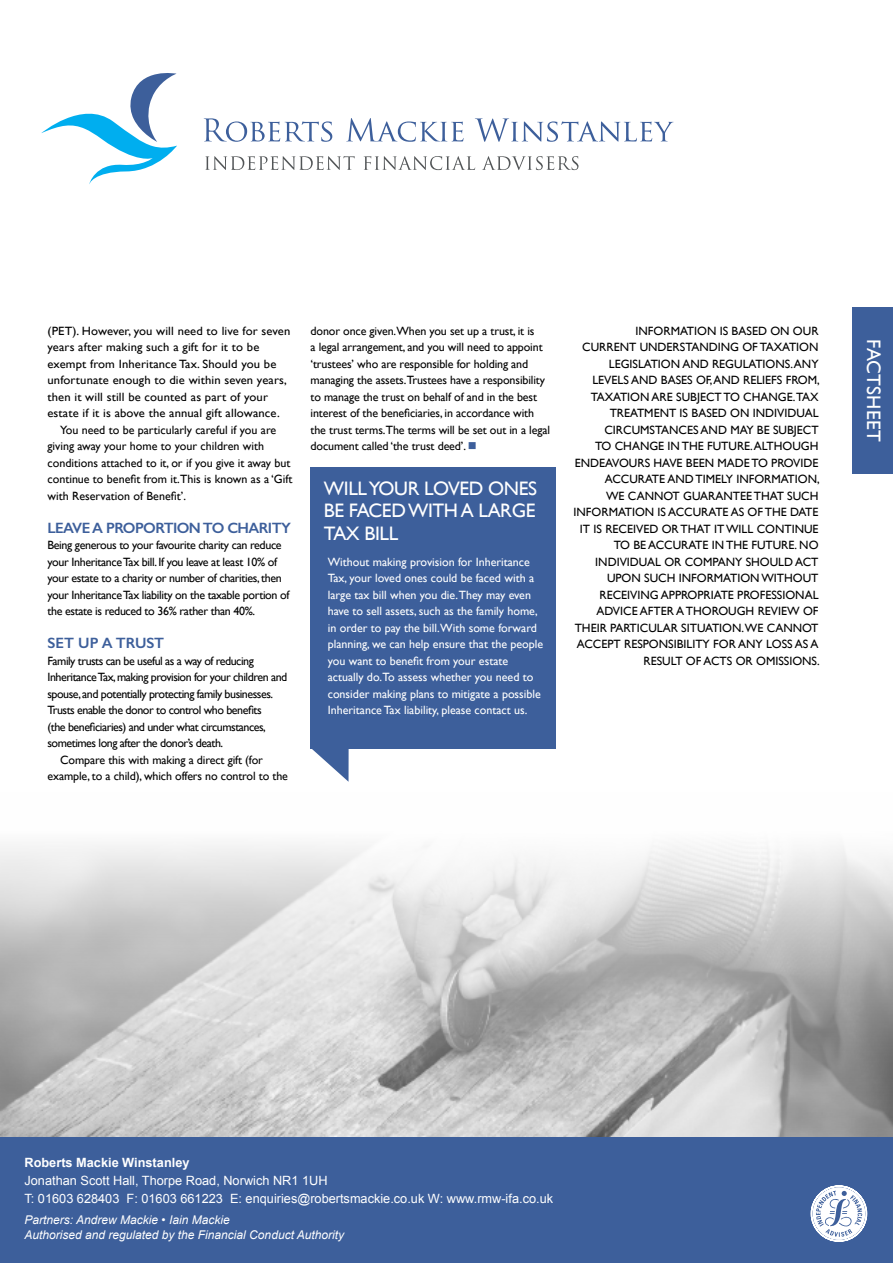
<style>
.page{position:relative;width:893px;height:1263px;background:#fff}
.page>*{position:absolute;margin:0;border:0;box-sizing:border-box;transform-origin:0 0}
.t1{font:19.5px/22.5px "Gill Sans";letter-spacing:-.02em;color:#fff;text-align:justify}
.t2{font:19.5px "Gill Sans";letter-spacing:.01em;color:#fff}
.t3{font:600 15px "Gill Sans";letter-spacing:-.04em;color:#3d5f9b}
.t4{font:600 15px "Gill Sans";color:#3d5f9b}
.t5{font:12.75px/18px "Arial";color:#fff}
.t6{font:700 12.75px "Arial";color:#fff}
.t7{font:12px/16.5px "Gill Sans";letter-spacing:-.01em;color:#000}
.t8{font:12px/16.5px "Gill Sans";color:#fff}
.t9{font:12px "Gill Sans";letter-spacing:-.04em;color:#000}
.t10{font:12px "Gill Sans";letter-spacing:.01em;color:#000;scale:1.05 1}
.t11{font:12px/16.5px "Gill Sans";letter-spacing:-.03em;color:#000}
.t12{font:italic 12px/15px "Arial";color:#fff}
.s1{color:#3d5f9b}
</style>
<div class="page">
<div style="left:853px;top:307px;width:40px;height:166px;background:#3d5f9b"></div>
<svg style="left:311px;top:748px;width:38px;height:34px"></svg>
<div style="left:311px;top:467px;width:245px;height:281px;background:#3d5f9b"></div>
<img style="left:0;top:845px;width:893px;height:292px">
<div style="left:0;top:1137px;width:893px;height:126px;background:#3d5f9b"></div>
<svg style="left:810px;top:1185px;width:58px;height:57px"></svg>
<svg style="left:41px;top:73px;width:136px;height:111px"></svg>
<svg style="left:204px;top:118px;width:128px;height:24px"></svg>
<svg style="left:346px;top:118px;width:117px;height:24px"></svg>
<svg style="left:475px;top:118px;width:198px;height:24px"></svg>
<svg style="left:205px;top:156px;width:150px;height:14px"></svg>
<svg style="left:364px;top:156px;width:111px;height:14px"></svg>
<svg style="left:482px;top:156px;width:96px;height:14px"></svg>
<p class="t10" style="left:48px;top:323px;width:233px">(PET). However, you will need to live for seven</p>
<p class="t10" style="left:48px;top:340px;width:203px">years after making such a gift for it to be</p>
<p class="t10" style="left:48px;top:356px;width:219px">exempt from Inheritance Tax. Should you be</p>
<p class="t10" style="left:48px;top:373px;width:229px">unfortunate enough to die within seven years,</p>
<p class="t10" style="left:48px;top:389px;width:212px">then it will still be counted as part of your</p>
<p class="t10" style="left:48px;top:406px;width:223px">estate if it is above the annual gift allowance.</p>
<p class="t7" style="left:60px;top:421px;width:218px">You need to be particularly careful if you are</p>
<p class="t7" style="left:47px;top:438px;width:218px">giving away your home to your children with</p>
<p class="t7" style="left:47px;top:454px;width:244px">conditions attached to it, or if you give it away but</p>
<p class="t7" style="left:47px;top:471px;width:246px">continue to benefit from it.This is known as a ‘Gift</p>
<p class="t7" style="left:47px;top:487px;width:140px">with Reservation of Benefit’.</p>
<p class="t3" style="left:48px;top:518px;width:245px">LEAVE A PROPORTION TO CHARITY</p>
<p class="t11" style="left:48px;top:537px;width:243px">Being generous to your favourite charity can reduce your Inheritance Tax bill. If you leave at least 10% of your estate to a charity or number of charities, then your Inheritance Tax liability on the taxable portion of the estate is reduced to 36% rather than 40%.</p>
<p class="t4" style="left:48px;top:634px;width:118px">SET UP A TRUST</p>
<p class="t9" style="left:48px;top:653px;width:208px">Family trusts can be useful as a way of reducing</p>
<p class="t9" style="left:48px;top:670px;width:241px">Inheritance Tax, making provision for your children and</p>
<p class="t9" style="left:48px;top:686px;width:227px">spouse, and potentially protecting family businesses.</p>
<p class="t9" style="left:48px;top:703px;width:216px">Trusts enable the donor to control who benefits</p>
<p class="t9" style="left:48px;top:719px;width:220px">(the beneficiaries) and under what circumstances,</p>
<p class="t9" style="left:48px;top:736px;width:177px">sometimes long after the donor’s death.</p>
<p class="t7" style="left:60px;top:751px;width:204px">Compare this with making a direct gift (for</p>
<p class="t7" style="left:48px;top:768px;width:242px">example, to a child), which offers no control to the</p>
<p class="t7" style="left:311px;top:322px;width:241px">donor once given.When you set up a trust, it is<br>a legal arrangement, and you will need to appoint ‘trustees’ who are responsible for holding and managing the assets.Trustees have a responsibility to manage the trust on behalf of and in the best interest of the beneficiaries, in accordance with the trust terms.The terms will be set out in a legal document called ‘the trust deed’. <span class="s1">■</span></p>
<p class="t7" style="left:573px;top:322px;width:248px;text-align:right">INFORMATION IS BASED ON OUR<br>CURRENT UNDERSTANDING OF TAXATION LEGISLATION AND REGULATIONS. ANY LEVELS AND BASES OF, AND RELIEFS FROM, TAXATION ARE SUBJECT TO CHANGE.TAX TREATMENT IS BASED ON INDIVIDUAL CIRCUMSTANCES AND MAY BE SUBJECT<br>TO CHANGE IN THE FUTURE. ALTHOUGH ENDEAVOURS HAVE BEEN MADE TO PROVIDE ACCURATE AND TIMELY INFORMATION,<br>WE CANNOT GUARANTEE THAT SUCH INFORMATION IS ACCURATE AS OF THE DATE IT IS RECEIVED OR THAT IT WILL CONTINUE TO BE ACCURATE IN THE FUTURE. NO INDIVIDUAL OR COMPANY SHOULD ACT UPON SUCH INFORMATION WITHOUT RECEIVING APPROPRIATE PROFESSIONAL ADVICE AFTER A THOROUGH REVIEW OF THEIR PARTICULAR SITUATION.WE CANNOT ACCEPT RESPONSIBILITY FOR ANY LOSS AS A RESULT OF ACTS OR OMISSIONS.</p>
<h1 class="t1" style="left:324px;top:477px;width:215px">WILL YOUR LOVED ONES BE FACED WITH A LARGE TAX BILL</h1>
<p class="t8" style="left:328px;top:553px;width:217px">Without making provision for Inheritance Tax, your loved ones could be faced with a large tax bill when you die.They may even have to sell assets, such as the family home, in order to pay the bill.With some forward planning, we can help ensure that the people you want to benefit from your estate actually do.To assess whether you need to consider making plans to mitigate a possible Inheritance Tax liability, please contact us.</p>
<h1 class="t2" style="left:885px;top:339px;width:104px;rotate:90deg">FACTSHEET</h1>
<p class="t6" style="left:25px;top:1155px;width:166px">Roberts Mackie Winstanley</p>
<p class="t5" style="left:25px;top:1171px;width:530px">Jonathan Scott Hall, Thorpe Road, Norwich NR1 1UH<br>T: 01603 628403 F: 01603 661223 E: enquiries@robertsmackie.co.uk W: www.rmw-ifa.co.uk</p>
<p class="t12" style="left:25px;top:1212px;width:321px">Partners: Andrew Mackie • Iain Mackie<br>Authorised and regulated by the Financial Conduct Authority</p>
</div>
